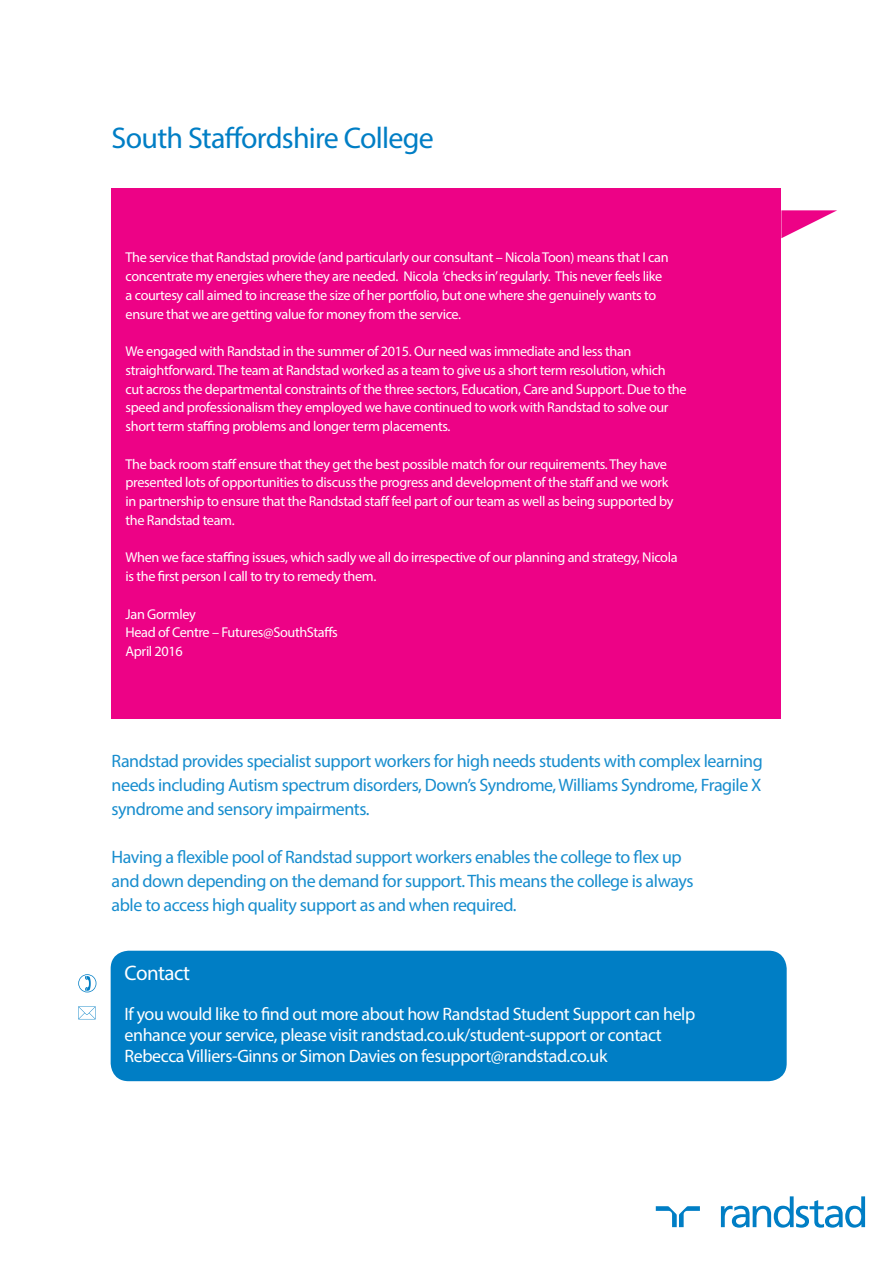
<style>
.page{position:relative;width:893px;height:1263px;background:#fff}
.page>*{position:absolute;margin:0;border:0;box-sizing:border-box;transform-origin:0 0}
.t1{font:30px "Myriad Pro";letter-spacing:-.025em;color:#007ec5}
.t2{font:21px "Myriad Pro";letter-spacing:-.025em;color:#fff}
.t3{font:18px/24px "Myriad Pro";letter-spacing:-.025em;color:#178dce;text-align:justify}
.t4{font:18px/21px "Myriad Pro";letter-spacing:-.025em;color:#fff}
.t5{font:14.25px/18.8px "Myriad Pro";letter-spacing:-.025em;color:#fff}
</style>
<div class="page">
<svg style="left:656px;top:1206px;width:44px;height:21px"></svg>
<svg style="left:721px;top:1196px;width:144px;height:32px"></svg>
<div style="left:112px;top:189px;width:669px;height:530px;background:#ed0286"></div>
<svg style="left:781px;top:210px;width:56px;height:28px"></svg>
<div style="left:111px;top:951px;width:676px;height:130px;background:#007ec5;border-radius:18px"></div>
<svg style="left:78px;top:1006px;width:18px;height:13px"></svg>
<svg style="left:78px;top:974px;width:18px;height:18px"></svg>
<p class="t1" style="left:112px;top:120px;width:324px">South Staffordshire College</p>
<p class="t5" style="left:126px;top:248px;width:545px">The service that Randstad provide (and particularly our consultant – Nicola Toon) means that I can concentrate my energies where they are needed. Nicola ‘checks in’ regularly. This never feels like a courtesy call aimed to increase the size of her portfolio, but one where she genuinely wants to ensure that we are getting value for money from the service.</p>
<p class="t5" style="left:126px;top:342px;width:563px">We engaged with Randstad in the summer of 2015. Our need was immediate and less than straightforward. The team at Randstad worked as a team to give us a short term resolution, which cut across the departmental constraints of the three sectors, Education, Care and Support. Due to the speed and professionalism they employed we have continued to work with Randstad to solve our short term staffing problems and longer term placements.</p>
<p class="t5" style="left:126px;top:454px;width:550px">The back room staff ensure that they get the best possible match for our requirements. They have presented lots of opportunities to discuss the progress and development of the staff and we work in partnership to ensure that the Randstad staff feel part of our team as well as being supported by the Randstad team.</p>
<p class="t5" style="left:126px;top:548px;width:554px">When we face staffing issues, which sadly we all do irrespective of our planning and strategy, Nicola is the first person I call to try to remedy them.</p>
<p class="t5" style="left:126px;top:604px;width:72px">Jan Gormley</p>
<p class="t5" style="left:126px;top:623px;width:214px">Head of Centre – Futures@SouthStaffs</p>
<p class="t5" style="left:126px;top:642px;width:59px">April 2016</p>
<p class="t3" style="left:112px;top:748px;width:653px">Randstad provides specialist support workers for high needs students with complex learning needs including Autism spectrum disorders, Down’s Syndrome, Williams Syndrome, Fragile X syndrome and sensory impairments.</p>
<p class="t3" style="left:112px;top:844px;width:583px;text-align:left">Having a flexible pool of Randstad support workers enables the college to flex up and down depending on the demand for support. This means the college is always able to access high quality support as and when required.</p>
<p class="t2" style="left:125px;top:960px;width:67px">Contact</p>
<p class="t4" style="left:125px;top:1003px;width:572px">If you would like to find out more about how Randstad Student Support can help enhance your service, please visit randstad.co.uk/student-support or contact</p>
<p class="t4" style="left:125px;top:1045px;width:484px">Rebecca Villiers-Ginns or Simon Davies on fesupport@randstad.co.uk</p>
</div>
